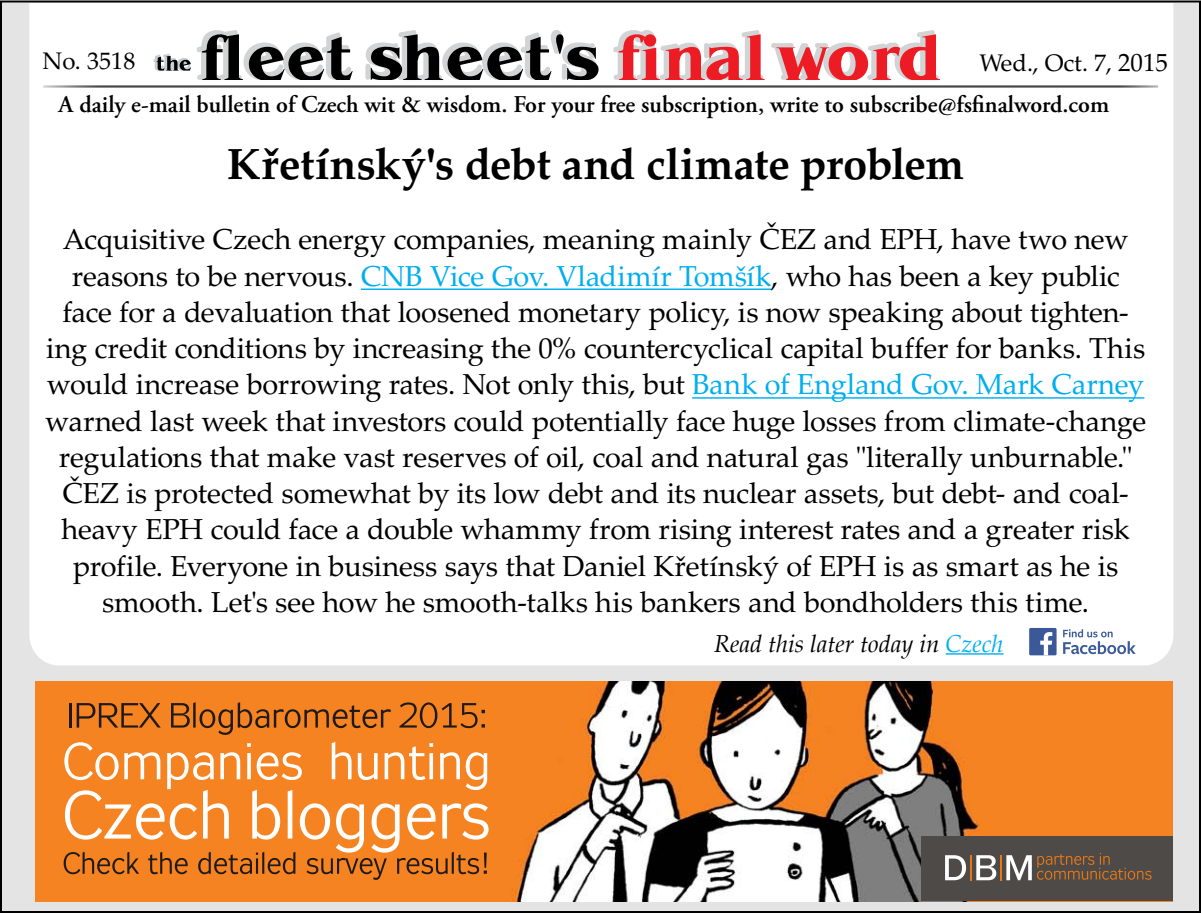
<style>
.page{position:relative;width:1201px;height:913px;background:#fff}
.page>*{position:absolute;margin:0;border:0;box-sizing:border-box;transform-origin:0 0}
.t1{font:700 43.6px "Palatino LTCE";letter-spacing:-.005em;color:#000}
.t2{font:28.8px/36.2px "Palatino LTCE";letter-spacing:-.01em;color:#000;text-align:center}
.t3{font:600 24px "Adobe Garamond Pro";color:#000}
.t4{font:italic 24px "Palatino";color:#000}
.t5{font:24px "Palatino LTCE";color:#000}
.s1{font-size:25px}
.s2{color:#00aeef}
</style>
<div class="page">
<div style="left:1px;top:1px;width:1198px;height:910px;background:#e5e4e4"></div>
<div style="left:28px;top:1px;width:1146px;height:665px;background:#fff"></div>
<img style="left:40px;top:83px;width:1120px;height:7px">
<svg style="left:153px;top:30px;width:446px;height:50px;background:#a3a3a4"></svg>
<svg style="left:611px;top:30px;width:328px;height:50px;background:#eda0a3"></svg>
<hr style="left:945px;top:653px;width:58px;height:1px;background:#00aeef">
<svg style="left:1062px;top:629px;width:73px;height:25px;background:#c8d1e2"></svg>
<div style="left:1028px;top:627px;width:28px;height:28px;background:#3b5998;border-radius:2px"></div>
<svg style="left:1040px;top:632px;width:12px;height:23px"></svg>
<hr style="left:361px;top:288px;width:410px;height:2px;background:#00aeef">
<hr style="left:692px;top:397px;width:452px;height:1px;background:#00aeef">
<img style="left:36px;top:681px;width:1136px;height:219px">
<svg style="left:64px;top:741px;width:424px;height:138px;background:#ee9243"></svg>
<hr style="left:69px;top:702px;width:3px;height:25px;background:#1f1a17">
<svg style="left:77px;top:702px;width:84px;height:25px;background:#b8651e"></svg>
<svg style="left:171px;top:702px;width:219px;height:32px;background:#c76c1f"></svg>
<svg style="left:399px;top:702px;width:86px;height:25px;background:#c36a1f"></svg>
<div style="left:920px;top:836px;width:252px;height:64px;background:#4d4a47"></div>
<svg style="left:945px;top:853px;width:206px;height:26px"></svg>
<hr style="left:969px;top:854px;width:2px;height:25px;background:#e87817">
<hr style="left:999px;top:854px;width:2px;height:25px;background:#e87817">
<p class="t5" style="left:42px;top:47px;width:94px">No. 3518</p>
<p class="t5" style="left:979px;top:49px;width:190px">Wed., Oct. 7, <span class="s1">2015</span></p>
<p class="t3" style="left:59px;top:90px;width:1051px">A daily e-mail bulletin of Czech wit &amp; wisdom. For your free subscription, write to subscribe@fsfinalword.com</p>
<p class="t1" style="left:227px;top:138px;width:738px">Křetínský's debt and climate problem</p>
<p class="t2" style="left:45px;top:222px;width:1102px">Acquisitive Czech energy companies, meaning mainly ČEZ and EPH, have two new reasons to be nervous. <span class="s2">CNB Vice Gov. Vladimír Tomšík</span>, who has been a key public face for a devaluation that loosened monetary policy, is now speaking about tighten&shy;ing credit conditions by increasing the 0% countercyclical capital buffer for banks. This would increase borrowing rates. Not only this, but <span class="s2">Bank of England Gov. Mark Carney </span>warned last week that investors could potentially face huge losses from climate-change regulations that make vast reserves of oil, coal and natural gas "literally unburnable." ČEZ is protected somewhat by its low debt and its nuclear assets, but debt- and coal&shy;heavy EPH could face a double whammy from rising interest rates and a greater risk profile. Everyone in business says that Daniel Křetínský of EPH is as smart as he is smooth. Let's see how he smooth-talks his bankers and bondholders this time.</p>
<p class="t4" style="left:714px;top:624px;width:291px">Read this later today in <span class="s2">Czech</span></p>
</div>
